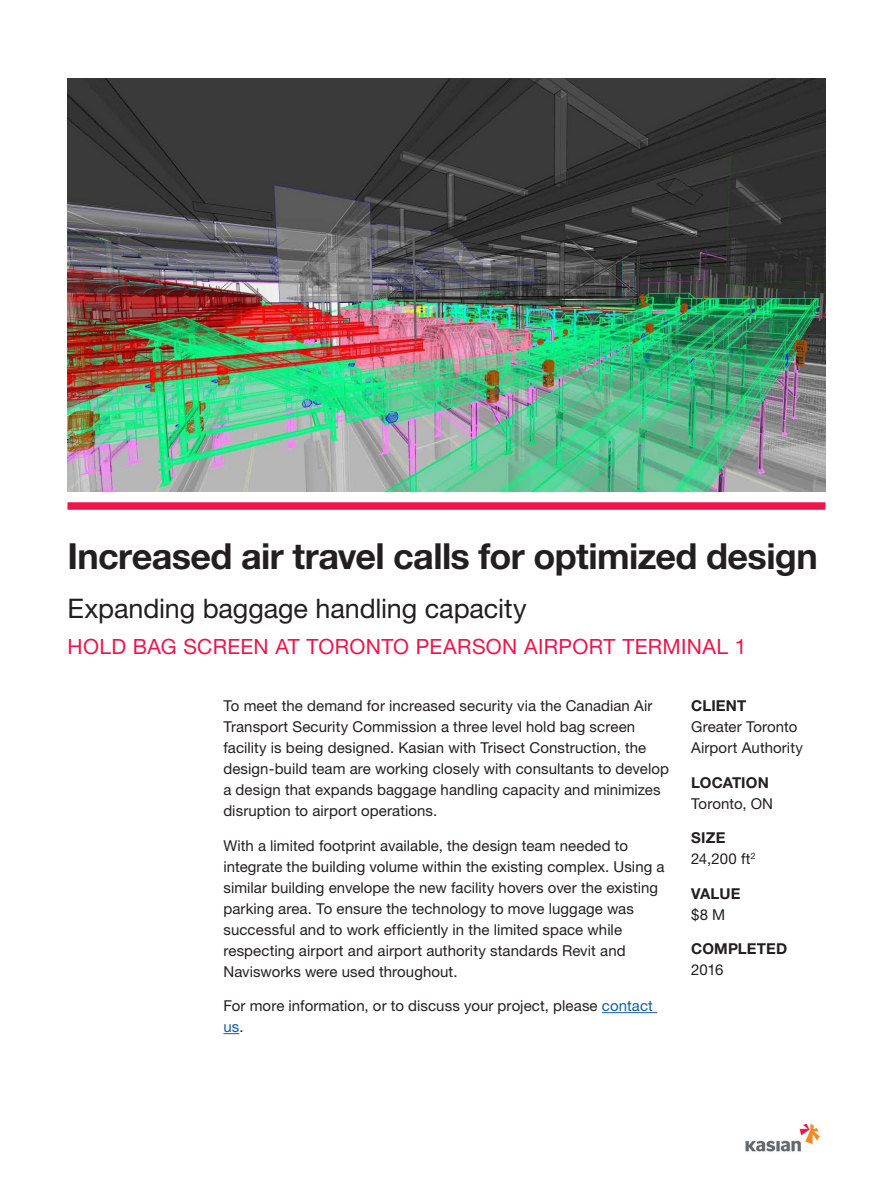
<style>
.page{position:relative;width:893px;height:1188px;background:#fff}
.page>*{position:absolute;margin:0;border:0;box-sizing:border-box;transform-origin:0 0}
.Tagline{font:700 36px "Helvetica Neue LT Std";letter-spacing:-.015em;color:#231f20}
.Introduction{font:27px "Helvetica Neue LT Std";letter-spacing:-.005em;color:#231f20}
.Introduction-2{font:21px "Helvetica Neue LT Std";letter-spacing:.015em;color:#ed164b}
.Body_Text{font:15px/21px "Helvetica Neue LT Std";letter-spacing:.005em;color:#231f20}
.Body_Text-2{font:700 15px/21px "Helvetica Neue LT Std";letter-spacing:.01em;color:#231f20}
.s1{color:#175d9e}
.s2{font-weight:700}
.s3{font-weight:400}
</style>
<div class="page">
<img style="left:745px;top:1123px;width:75px;height:29px">
<hr style="left:602px;top:1012px;width:55px;height:1px;background:#175d9e">
<svg style="left:223px;top:1033px;width:16px;height:1px"></svg>
<img style="left:68px;top:78px;width:757px;height:414px">
<div style="left:68px;top:502px;width:757px;height:8px;background:#ed164b"></div>
<p class="Tagline" style="left:68px;top:533px;width:752px">Increased air travel calls for optimized design</p>
<p class="Introduction" style="left:68px;top:592px;width:460px">Expanding baggage handling capacity</p>
<p class="Introduction-2" style="left:68px;top:634px;width:680px">HOLD BAG SCREEN AT TORONTO PEARSON AIRPORT TERMINAL 1</p>
<p class="Body_Text" style="left:223px;top:695px;width:447px">To meet the demand for increased security via the Canadian Air Transport Security Commission a three level hold bag screen facility is being designed. Kasian with Trisect Construction, the design-build team are working closely with consultants to develop a design that expands baggage handling capacity and minimizes disruption to airport operations.</p>
<p class="Body_Text" style="left:223px;top:835px;width:443px">With a limited footprint available, the design team needed to integrate the building volume within the existing complex. Using a similar building envelope the new facility hovers over the existing parking area. To ensure the technology to move luggage was successful and to work efficiently in the limited space while respecting airport and airport authority standards Revit and Navisworks were used throughout.</p>
<p class="Body_Text" style="left:223px;top:995px;width:431px">For more information, or to discuss your project, please <span class="s1">contact us</span>.</p>
<p class="Body_Text" style="left:691px;top:695px;width:113px"><span class="s2">CLIENT<br></span>Greater Toronto<br>Airport Authority</p>
<p class="Body_Text" style="left:691px;top:772px;width:83px"><span class="s2">LOCATION<br></span>Toronto, ON</p>
<p class="Body_Text" style="left:691px;top:827px;width:66px"><span class="s2">SIZE<br></span>24,200 ft<sup>2</sup></p>
<p class="Body_Text-2" style="left:691px;top:882px;width:51px">VALUE <span class="s3">$8 M</span></p>
<p class="Body_Text-2" style="left:691px;top:938px;width:98px">COMPLETED<br><span class="s3">2016</span></p>
</div>
